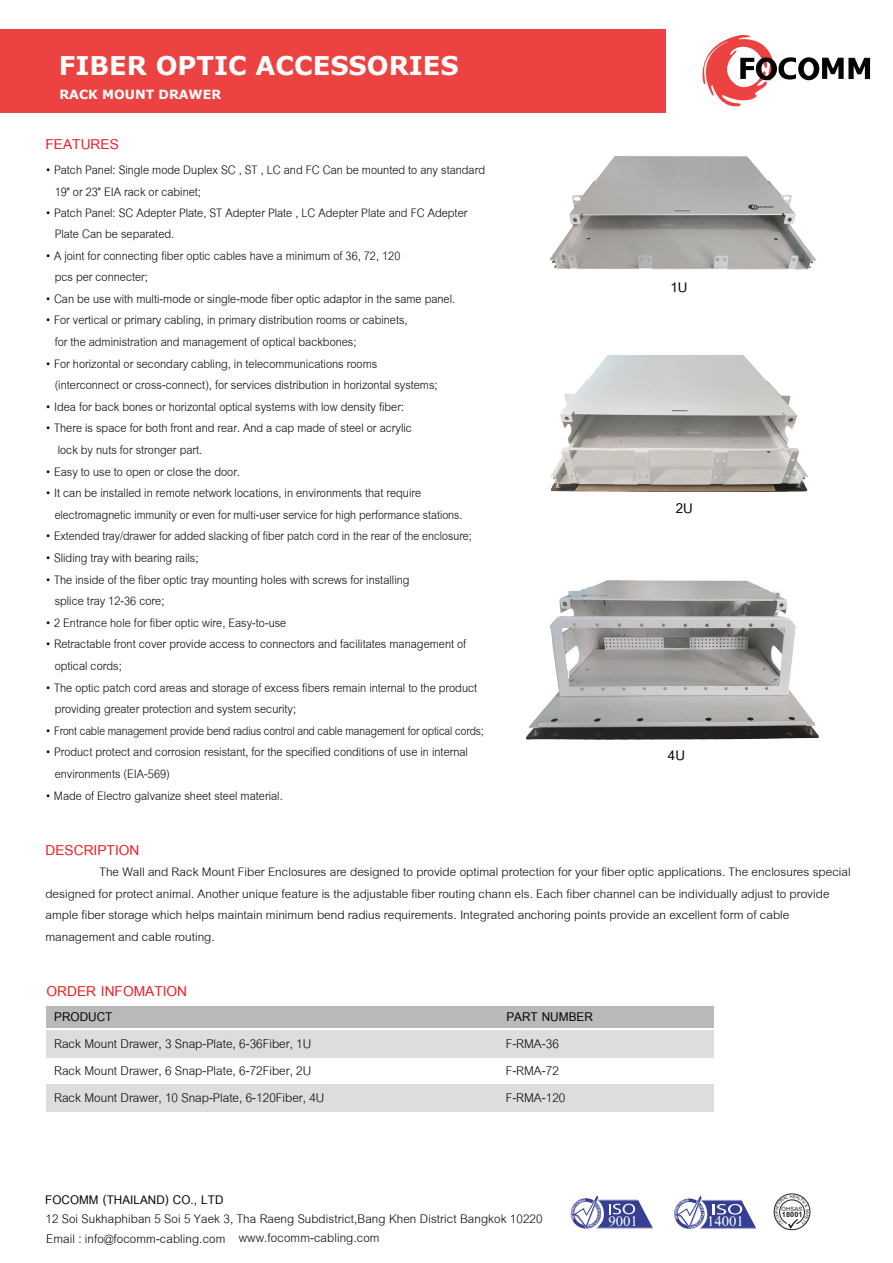
<style>
.page{position:relative;width:893px;height:1263px;background:#fff}
.page>*{position:absolute;margin:0;border:0;box-sizing:border-box;transform-origin:0 0}
.t1{font:700 25.8px "Verdana";color:#fff}
.t2{font:700 21px "Cordia New";color:#ed1d23}
.t3{font:700 21px "Cordia New";color:#ed1d25}
.t4{font:700 20.4px "Cordia New";color:#050504}
.t5{font:18.6px/27px "Cordia New";color:#040503}
.t6{font:700 18.6px "Cordia New";color:#040503}
.t7{font:18.3px/19.5px "Cordia New";letter-spacing:.005em;color:#040503}
.t8{font:700 18.3px "Cordia New";letter-spacing:.005em;color:#040503}
.t9{font:18px/21.6px "Cordia New";color:#050404;scale:.93 1}
.t10{font:18px/21.6px "Cordia New";color:#040503}
.t11{font:700 12.6px "Verdana";color:#fff}
.t12{font:700 11.1px "Browallia New";letter-spacing:.01em;color:#211e1e}
.t13{font:9px "Browallia New";letter-spacing:.01em;color:#211e1e}
.s1{font-family:"Cordia New 2"}
</style>
<div class="page">
<div style="left:47px;top:1006px;width:667px;height:21px;background:#bab9b9"></div>
<div style="left:47px;top:1030px;width:667px;height:27px;background:#ddd"></div>
<div style="left:47px;top:1084px;width:667px;height:27px;background:#ddd"></div>
<div style="left:0;top:29px;width:666px;height:83px;background:#ec4342"></div>
<svg style="left:702px;top:35px;width:168px;height:72px"></svg>
<div style="left:774px;top:1194px;width:36px;height:36px;border:1px solid #211e1e;border-radius:50%"></div>
<img style="left:549px;top:156px;width:268px;height:114px">
<img style="left:526px;top:581px;width:292px;height:158px">
<img style="left:551px;top:355px;width:257px;height:137px">
<svg style="left:571px;top:1196px;width:82px;height:33px"></svg>
<svg style="left:674px;top:1196px;width:82px;height:33px"></svg>
<svg style="left:775px;top:1195px;width:34px;height:34px"></svg>
<h1 class="t1" style="left:59px;top:48px;width:401px">FIBER OPTIC ACCESSORIES</h1>
<p class="t11" style="left:59px;top:86px;width:163px">RACK MOUNT DRAWER</p>
<p class="t3" style="left:46px;top:132px;width:75px">FEATURES</p>
<p class="t9" style="left:55px;top:160px;width:464px;text-indent:-9px">• Patch Panel: Single mode Duplex SC , ST , <span class="s1">LC and FC</span> Can be mounted to any standard<br>19" or 23" EIA rack or cabinet;</p>
<p class="t9" style="left:55px;top:203px;width:445px;line-height:20.7px;text-indent:-9px">• Patch Panel: SC Adepter Plate, ST Adepter Plate , <span class="s1">LC</span> Adepter Plate and FC Adepter<br>Plate Can be separated.</p>
<p class="t9" style="left:55px;top:245px;width:373px;text-indent:-9px">• A joint for connecting fiber optic cables have a minimum of 36, 72, 120 pcs per connecter;</p>
<p class="t9" style="left:46px;top:288px;width:442px">• Can be use with multi-mode or single-mode fiber optic adaptor in the same panel.</p>
<p class="t9" style="left:55px;top:310px;width:381px;text-indent:-9px">• For vertical or primary cabling, in primary distribution rooms or cabinets, for the administration and management of optical backbones;</p>
<p class="t9" style="left:55px;top:353px;width:413px;text-indent:-9px">• For horizontal or secondary cabling, in telecommunications rooms (interconnect or cross-connect), for services distribution in horizontal systems;</p>
<p class="t9" style="left:46px;top:396px;width:387px">• Idea for back bones or horizontal optical systems with low density fiber:</p>
<p class="t9" style="left:58px;top:418px;width:382px;text-indent:-12px">• There is space for both front and rear. And a cap made of steel or acrylic lock by nuts for stronger part.</p>
<p class="t9" style="left:46px;top:461px;width:211px">• Easy to use to open or close the door.</p>
<p class="t9" style="left:55px;top:483px;width:440px;text-indent:-9px">• It can be installed in remote network locations, in environments that require electromagnetic immunity or even for multi-user service for high performance stations.</p>
<p class="t9" style="left:46px;top:526px;width:460px">• Extended tray/drawer for added slacking of fiber patch cord in the rear of the enclosure;</p>
<p class="t9" style="left:46px;top:547px;width:166px">• Sliding tray with bearing rails;</p>
<p class="t9" style="left:55px;top:569px;width:383px;text-indent:-9px">• The inside of the fiber optic tray mounting holes with screws for installing splice tray 12-36 core;</p>
<p class="t9" style="left:46px;top:612px;width:260px">• 2 Entrance hole for fiber optic wire, Easy-to-use</p>
<p class="t9" style="left:55px;top:634px;width:444px;text-indent:-9px">• Retractable front cover provide access to connectors and facilitates management of optical cords;</p>
<p class="t9" style="left:55px;top:677px;width:456px;text-indent:-9px">• The optic patch cord areas and storage of excess fibers remain internal to the product providing greater protection and system security;</p>
<p class="t9" style="left:46px;top:720px;width:473px">• Front cable management provide bend radius control and cable management for optical cords;</p>
<p class="t9" style="left:55px;top:742px;width:446px;text-indent:-9px">• Product protect and corrosion resistant, for the specified conditions of use in internal environments (EIA-569)</p>
<p class="t9" style="left:46px;top:785px;width:257px"><span class="s1">•</span> Made of Electro galvanize sheet steel material.</p>
<p class="t4" style="left:670px;top:275px;width:19px">1U</p>
<p class="t4" style="left:676px;top:496px;width:19px">2U</p>
<p class="t4" style="left:668px;top:743px;width:19px">4U</p>
<p class="t2" style="left:45px;top:837px;width:96px">DESCRIPTION</p>
<p class="t10" style="left:45px;top:862px;width:807px;text-indent:54px">The Wall and Rack Mount Fiber Enclosures are designed to provide optimal protection for your fiber optic applications. The enclosures special designed for protect animal. Another unique feature is the adjustable fiber routing chann els. Each fiber channel can be individually adjust to provide ample fiber storage which helps maintain minimum bend radius requirements. Integrated anchoring points provide an excellent form of cable management and cable routing.</p>
<p class="t2" style="left:47px;top:979px;width:142px">ORDER INFOMATION</p>
<p class="t6" style="left:54px;top:1005px;width:60px">PRODUCT</p>
<p class="t6" style="left:506px;top:1005px;width:88px">PART NUMBER</p>
<p class="t5" style="left:506px;top:1030px;width:61px">F-RMA-36<br>F-RMA-72<br>F-RMA-120</p>
<p class="t5" style="left:54px;top:1030px;width:272px">Rack Mount Drawer, 3 Snap-Plate, 6-36Fiber, 1U<br>Rack Mount Drawer, 6 Snap-Plate, 6-72Fiber, 2U<br>Rack Mount Drawer, 10 Snap-Plate, 6-120Fiber, 4U</p>
<p class="t8" style="left:45px;top:1188px;width:180px">FOCOMM (THAILAND) CO., LTD</p>
<p class="t7" style="left:45px;top:1209px;width:499px">12 Soi Sukhaphiban 5 Soi 5 Yaek 3, Tha Raeng Subdistrict,Bang Khen District Bangkok 10220<br>Email : info@focomm-cabling.com</p>
<p class="t7" style="left:239px;top:1228px;width:142px">www.focomm-cabling.com</p>
<p class="t13" style="left:781px;top:1203px;width:22px">OHSAS</p>
<p class="t12" style="left:782px;top:1207px;width:22px">18001</p>
</div>
